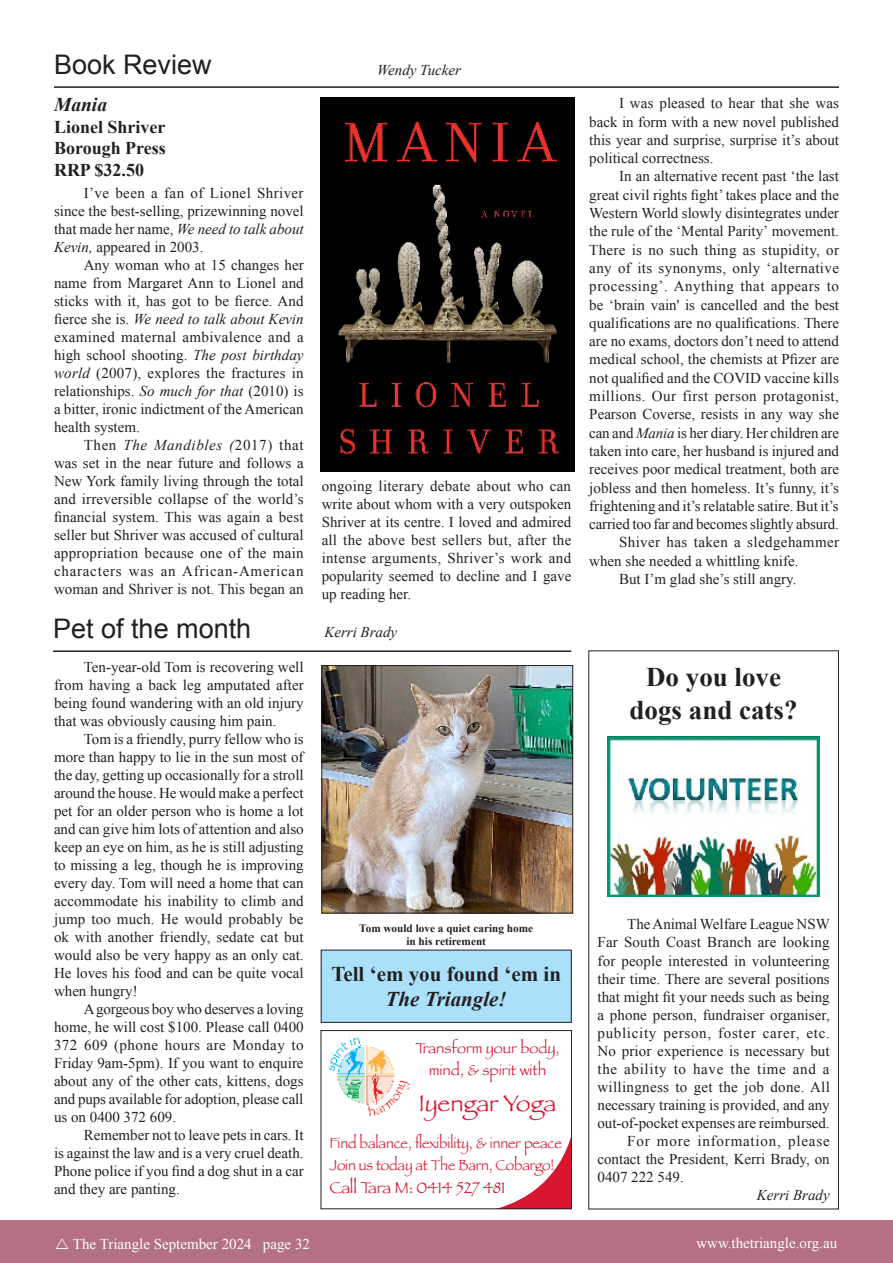
<style>
.page{position:relative;width:893px;height:1263px;background:#fff}
.page>*{position:absolute;margin:0;border:0;box-sizing:border-box;transform-origin:0 0}
.PageTitle{font:27px "Arial";color:#231f20}
.Letter_head{font:700 27px/32.4px "Times New Roman";color:#231f20;text-align:center}
.t1{font:24.15px "Papyrus";color:#d91632}
.Body_text{font:700 21px/25.2px "Times New Roman";color:#231f20;text-align:center}
.Letter_head-2{font:italic 700 19.5px "Times New Roman";color:#231f20}
.Letter_head-3{font:700 18px "Times New Roman";color:#231f20}
.t2{font:16.65px "Papyrus";letter-spacing:-.01em;color:#d91632}
.t3{font:15.15px/21.6px "Papyrus";letter-spacing:-.005em;color:#d91632;scale:.93 1}
.t4{font:15.15px/21.6px "Papyrus";letter-spacing:-.005em;color:#d91632;text-align:center}
.Body_text-2{font:15px/18px "Times New Roman";color:#231f20;text-align:justify}
.t5{font:15px "Times New Roman";color:#fff}
.author{font:italic 15px "Times New Roman";color:#231f20}
.t6{font:700 11.25px/13.5px "Times New Roman";color:#231f20;text-align:center}
.s1{font-style:italic}
</style>
<div class="page">
<div style="left:0;top:1220px;width:893px;height:43px;background:#b37181"></div>
<hr style="left:54px;top:86px;width:785px;height:2px;background:#231f20">
<hr style="left:53px;top:650px;width:518px;height:2px;background:#231f20">
<img style="left:324px;top:667px;width:247px;height:244px">
<div style="left:322px;top:665px;width:251px;height:248px;border:1px solid #231f20"></div>
<div style="left:589px;top:651px;width:250px;height:558px;border:1px solid #231f20"></div>
<img style="left:321px;top:98px;width:253px;height:374px">
<img style="left:607px;top:737px;width:213px;height:159px">
<svg style="left:502px;top:1140px;width:68px;height:67px"></svg>
<img style="left:328px;top:1036px;width:82px;height:80px">
<div style="left:321px;top:1030px;width:251px;height:179px;border:1px solid #231f20"></div>
<div style="left:321px;top:950px;width:250px;height:72px;background:#aae0f9"></div>
<div style="left:321px;top:950px;width:251px;height:73px;border:1px solid #231f20"></div>
<p class="PageTitle" style="left:54px;top:46px;width:159px">Book Review</p>
<p class="author" style="left:377px;top:60px;width:86px">Wendy Tucker</p>
<p class="Letter_head-2" style="left:54px;top:91px;width:55px">Mania</p>
<p class="Letter_head-3" style="left:54px;top:114px;width:113px">Lionel Shriver</p>
<p class="Letter_head-3" style="left:54px;top:136px;width:113px">Borough Press</p>
<p class="Letter_head-3" style="left:54px;top:157px;width:91px">RRP $32.50</p>
<p class="Body_text-2" style="left:54px;top:184px;width:251px;text-indent:30px">I’ve been a fan of Lionel Shriver since the best-selling, prizewinning novel that made her name, <span class="s1">We need to talk about Kevin,</span> appeared in 2003.</p>
<p class="Body_text-2" style="left:54px;top:256px;width:251px;text-indent:30px">Any woman who at 15 changes her name from Margaret Ann to Lionel and sticks with it, has got to be fierce. And fierce she is. <span class="s1">We need to talk about Kevin </span>examined maternal ambivalence and a high school shooting. <span class="s1">The post birthday world</span> (2007), explores the fractures in relationships. <span class="s1">So much for that</span> (2010) is a bitter, ironic indictment of the American health system.</p>
<p class="Body_text-2" style="left:54px;top:436px;width:251px;text-indent:30px">Then <span class="s1">The Mandibles (</span>2017) that was set in the near future and follows a New York family living through the total and irreversible collapse of the world’s financial system. This was again a best seller but Shriver was accused of cultural appropriation because one of the main characters was an African-American woman and Shriver is not. This began an</p>
<p class="Body_text-2" style="left:322px;top:476px;width:251px">ongoing literary debate about who can write about whom with a very outspoken Shriver at its centre. I loved and admired all the above best sellers but, after the intense arguments, Shriver’s work and popularity seemed to decline and I gave up reading her.</p>
<p class="PageTitle" style="left:53px;top:610px;width:200px">Pet of the month</p>
<p class="author" style="left:324px;top:621px;width:74px">Kerri Brady</p>
<p class="Body_text-2" style="left:54px;top:658px;width:251px;text-indent:30px">Ten-year-old Tom is recovering well from having a back leg amputated after being found wandering with an old injury that was obviously causing him pain.</p>
<p class="Body_text-2" style="left:54px;top:730px;width:251px;text-indent:30px">Tom is a friendly, purry fellow who is more than happy to lie in the sun most of the day, getting up occasionally for a stroll around the house. He would make a perfect pet for an older person who is home a lot and can give him lots of attention and also keep an eye on him, as he is still adjusting to missing a leg, though he is improving every day. Tom will need a home that can accommodate his inability to climb and jump too much. He would probably be ok with another friendly, sedate cat but would also be very happy as an only cat.<br>He loves his food and can be quite vocal when hungry!</p>
<p class="Body_text-2" style="left:54px;top:1000px;width:251px;text-indent:30px">A gorgeous boy who deserves a loving home, he will cost $100. Please call 0400<br>372 609 (phone hours are Monday to Friday 9am-5pm). If you want to enquire about any of the other cats, kittens, dogs and pups available for adoption, please call us on 0400 372 609.</p>
<p class="Body_text-2" style="left:54px;top:1126px;width:251px;text-indent:30px">Remember not to leave pets in cars. It is against the law and is a very cruel death.<br>Phone police if you find a dog shut in a car and they are panting.</p>
<p class="t6" style="left:359px;top:921px;width:175px">Tom would love a quiet caring home in his retirement</p>
<p class="Body_text" style="left:331px;top:960px;width:231px">Tell ‘em you found ‘em in<br><span class="s1">The Triangle!</span></p>
<p class="t4" style="left:415px;top:1037px;width:146px">Transform your body, mind, &amp; spirit with</p>
<p class="t1" style="left:419px;top:1089px;width:139px">Iyengar Yoga</p>
<p class="t3" style="left:329px;top:1132px;width:251px">Find balance, flexibility, &amp; inner peace<br>Join us today at The Barn, Cobargo!</p>
<p class="t2" style="left:329px;top:1178px;width:177px">Call Tara M: 0414 527 481</p>
<p class="Body_text-2" style="left:589px;top:94px;width:251px;text-indent:30px">I was pleased to hear that she was back in form with a new novel published this year and surprise, surprise it’s about political correctness.</p>
<p class="Body_text-2" style="left:589px;top:167px;width:251px;text-indent:30px">In an alternative recent past ‘the last great civil rights fight’ takes place and the Western World slowly disintegrates under the rule of the ‘Mental Parity’ movement.<br>There is no such thing as stupidity, or any of its synonyms, only ‘alternative processing’. Anything that appears to be ‘brain vain' is cancelled and the best qualifications are no qualifications. There are no exams, doctors don’t need to attend medical school, the chemists at Pfizer are not qualified and the COVID vaccine kills millions. Our first person protagonist, Pearson Coverse, resists in any way she can and <span class="s1">Mania</span> is her diary. Her children are taken into care, her husband is injured and receives poor medical treatment, both are jobless and then homeless. It’s funny, it’s frightening and it’s relatable satire. But it’s carried too far and becomes slightly absurd.</p>
<p class="Body_text-2" style="left:589px;top:533px;width:251px;text-indent:30px">Shiver has taken a sledgehammer when she needed a whittling knife.</p>
<p class="Body_text-2" style="left:619px;top:570px;width:179px">But I’m glad she’s still angry.</p>
<p class="Letter_head" style="left:630px;top:660px;width:170px">Do you love dogs and cats?</p>
<p class="Body_text-2" style="left:597px;top:915px;width:234px;text-indent:30px">The Animal Welfare League NSW Far South Coast Branch are looking for people interested in volunteering their time. There are several positions that might fit your needs such as being a phone person, fundraiser organiser, publicity person, foster carer, etc.<br>No prior experience is necessary but the ability to have the time and a willingness to get the job done. All necessary training is provided, and any out-of-pocket expenses are reimbursed.</p>
<p class="Body_text-2" style="left:597px;top:1131px;width:234px;text-indent:30px">For more information, please contact the President, Kerri Brady, on 0407 222 549.</p>
<p class="author" style="left:757px;top:1184px;width:74px">Kerri Brady</p>
<p class="t5" style="left:73px;top:1234px;width:239px">The Triangle September 2024 page 32</p>
<p class="t5" style="left:696px;top:1232px;width:142px">www.thetriangle.org.au</p>
</div>
